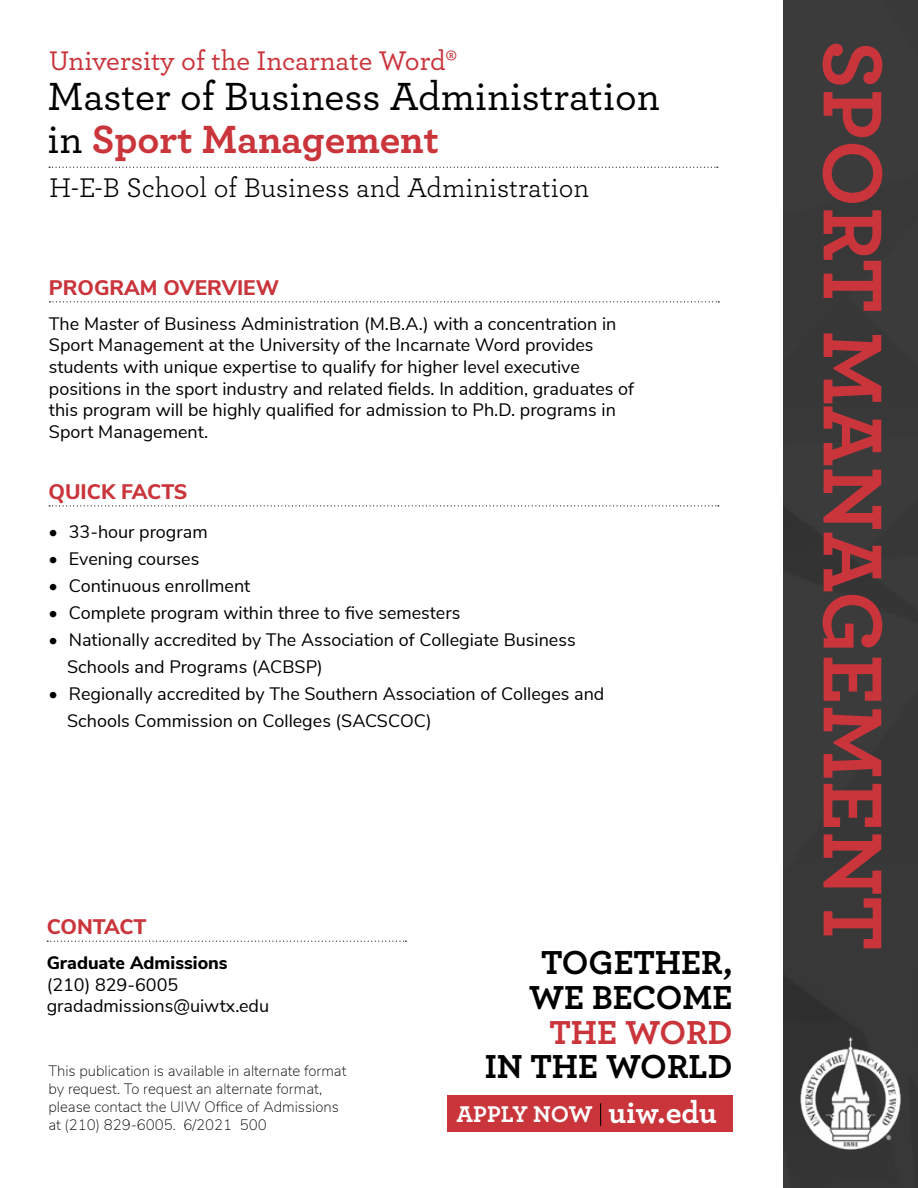
<style>
.page{position:relative;width:918px;height:1188px;background:#fff}
.page>*{position:absolute;margin:0;border:0;box-sizing:border-box;transform-origin:0 0}
.t1{font:700 87.6px "Archer Pro";color:#ca343b}
.t2{font:500 41.25px/43.5px "Archer Pro";color:#000}
.t3{font:700 34.8px/34.8px "Archer Pro";color:#000;text-align:center}
.t4{font:700 34.8px "Archer Pro";color:#ca343b}
.t5{font:28.35px "Archer Pro";color:#000}
.t6{font:500 28.35px "Archer Pro";letter-spacing:-.005em;color:#ca343b}
.t7{font:700 23.85px "Archer Pro";color:#fff}
.t8{font:800 21px "Nunito Sans";color:#ca343b}
.t9{font:18px/21.6px "Nunito Sans";color:#000}
.t10{font:800 18px "Nunito Sans";color:#000}
.t11{font:200 15px/18px "Nunito Sans";color:#000}
.s1{font-weight:700;color:#ca343b}
.s2{font-size:31.65px}
</style>
<div class="page">
<div style="left:447px;top:1095px;width:285px;height:36px;background:#ca343b"></div>
<div style="left:783px;top:0;width:135px;height:1188px;background:#383838"></div>
<img style="left:787px;top:1029px;width:128px;height:128px">
<svg style="left:49px;top:167px;width:669px;height:1px"></svg>
<svg style="left:49px;top:301px;width:670px;height:1px"></svg>
<svg style="left:49px;top:505px;width:670px;height:1px"></svg>
<svg style="left:600px;top:1103px;width:1px;height:23px"></svg>
<svg style="left:47px;top:941px;width:359px;height:1px"></svg>
<h3 class="t6" style="left:49px;top:41px;width:409px">University of the Incarnate Word®</h3>
<h2 class="t2" style="left:48px;top:72px;width:614px">Master of Business Administration in <span class="s1">Sport Management</span></h2>
<h3 class="t5" style="left:49px;top:168px;width:542px">H-E-B School of Business and Administration</h3>
<p class="t8" style="left:49px;top:272px;width:232px">PROGRAM OVERVIEW</p>
<p class="t9" style="left:49px;top:312px;width:587px">The Master of Business Administration (M.B.A.) with a concentration in Sport Management at the University of the Incarnate Word provides students with unique expertise to qualify for higher level executive positions in the sport industry and related fields. In addition, graduates of this program will be highly qualified for admission to Ph.D. programs in Sport Management.</p>
<p class="t8" style="left:49px;top:476px;width:141px">QUICK FACTS</p>
<p class="t9" style="left:49px;top:520px;width:161px">• 33-hour program</p>
<p class="t9" style="left:49px;top:547px;width:152px">• Evening courses</p>
<p class="t9" style="left:49px;top:574px;width:203px">• Continuous enrollment</p>
<p class="t9" style="left:49px;top:601px;width:413px">• Complete program within three to five semesters</p>
<p class="t9" style="left:67px;top:625px;width:510px;line-height:27px;text-indent:-19px">• Nationally accredited by The Association of Collegiate Business<br>Schools and Programs (ACBSP)</p>
<p class="t9" style="left:67px;top:679px;width:539px;line-height:27px;text-indent:-19px">• Regionally accredited by The Southern Association of Colleges and<br>Schools Commission on Colleges (SACSCOC)</p>
<p class="t8" style="left:47px;top:912px;width:101px">CONTACT</p>
<p class="t10" style="left:47px;top:950px;width:183px">Graduate Admissions</p>
<p class="t9" style="left:47px;top:972px;width:224px">(210) 829-6005 gradadmissions@uiwtx.edu</p>
<h3 class="t3" style="left:529px;top:943px;width:205px">TOGETHER,<br>WE BECOME</h3>
<h3 class="t4" style="left:549px;top:1005px;width:184px">THE WORD</h3>
<p class="t11" style="left:48px;top:1061px;width:300px">This publication is available in alternate format</p>
<h3 class="t3" style="left:485px;top:1047px;width:249px">IN THE WORLD</h3>
<p class="t11" style="left:48px;top:1079px;width:292px">by request. To request an alternate format, please contact the UIW Office of Admissions at (210) 829-6005. 6/2021 500</p>
<h3 class="t7" style="left:457px;top:1096px;width:262px">APPLY NOW <span class="s2">uiw.edu</span></h3>
<h1 class="t1" style="left:922px;top:40px;width:912px;rotate:90deg">SPORT MANAGEMENT</h1>
</div>
